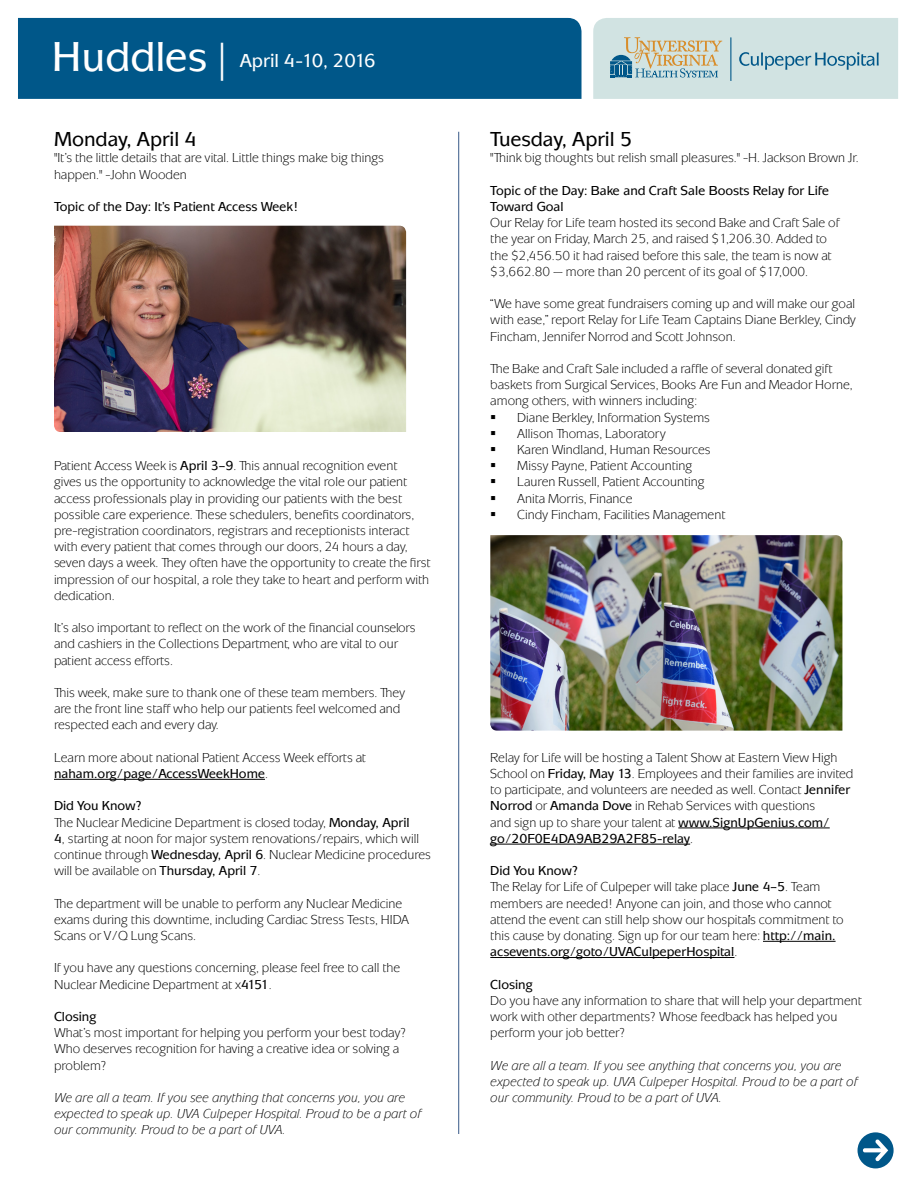
<style>
.page{position:relative;width:918px;height:1188px;background:#fff}
.page>*{position:absolute;margin:0;border:0;box-sizing:border-box;transform-origin:0 0}
.t1{font:500 43.5px "Mixage ITC Std";color:#fff}
.t2{font:500 21px "Mixage ITC Std";color:#000}
.t3{font:500 19.5px "Mixage ITC Std";color:#fff}
.t4{font:13.5px/16.2px "Mixage ITC Std";color:#000}
.t5{font:italic 13.5px/16.2px "Mixage ITC Std";color:#000}
.t6{font:500 13.5px/16.2px "Mixage ITC Std";color:#000}
.s1{font-weight:400}
.s2{font-weight:500}
</style>
<div class="page">
<hr style="left:54px;top:779px;width:211px;height:1px;background:#000">
<div style="left:18px;top:18px;width:564px;height:81px;background:#005789"></div>
<svg style="left:593px;top:18px;width:305px;height:81px;background:#c7d9d7"></svg>
<hr style="left:458px;top:132px;width:1px;height:1002px;background:#385888">
<hr style="left:678px;top:828px;width:152px;height:1px;background:#000">
<hr style="left:490px;top:844px;width:200px;height:1px;background:#000">
<hr style="left:763px;top:941px;width:73px;height:1px;background:#000">
<hr style="left:490px;top:957px;width:244px;height:1px;background:#000">
<img style="left:54px;top:226px;width:352px;height:206px">
<img style="left:490px;top:535px;width:352px;height:196px">
<h1 class="t1" style="left:52px;top:31px;width:176px">Huddles <span class="s1">|</span></h1>
<h3 class="t3" style="left:240px;top:49px;width:137px">April 4-10, 2016</h3>
<h2 class="t2" style="left:54px;top:127px;width:145px">Monday, April 4</h2>
<p class="t4" style="left:54px;top:150px;width:331px">"It’s the little details that are vital. Little things make big things happen." -John Wooden</p>
<p class="t6" style="left:54px;top:198px;width:246px">Topic of the Day: It’s Patient Access Week!</p>
<p class="t4" style="left:54px;top:458px;width:378px">Patient Access Week is <span class="s2">April 3–9</span>. This annual recognition event<br>gives us the opportunity to acknowledge the vital role our patient access professionals play in providing our patients with the best possible care experience. These schedulers, benefits coordinators, pre-registration coordinators, registrars and receptionists interact with every patient that comes through our doors, 24 hours a day, seven days a week. They often have the opportunity to create the first impression of our hospital, a role they take to heart and perform with dedication.</p>
<p class="t4" style="left:54px;top:620px;width:363px">It’s also important to reflect on the work of the financial counselors and cashiers in the Collections Department, who are vital to our patient access efforts.</p>
<p class="t4" style="left:54px;top:684px;width:353px">This week, make sure to thank one of these team members. They are the front line staff who help our patients feel welcomed and respected each and every day.</p>
<p class="t4" style="left:54px;top:749px;width:314px">Learn more about national Patient Access Week efforts at <span class="s2">naham.org/page/AccessWeekHome</span>.</p>
<p class="t4" style="left:54px;top:798px;width:379px"><span class="s2">Did You Know?<br></span>The Nuclear Medicine Department is closed today, <span class="s2">Monday, April<br>4</span>, starting at noon for major system renovations/repairs, which will continue through <span class="s2">Wednesday, April 6</span>. Nuclear Medicine procedures will be available on <span class="s2">Thursday, April 7</span>.</p>
<p class="t4" style="left:54px;top:895px;width:357px">The department will be unable to perform any Nuclear Medicine exams during this downtime, including Cardiac Stress Tests, HIDA<br>Scans or V/Q Lung Scans.</p>
<p class="t4" style="left:54px;top:960px;width:348px">If you have any questions concerning, please feel free to call the<br>Nuclear Medicine Department at x<span class="s2">4151</span>.</p>
<p class="t6" style="left:54px;top:1008px;width:44px">Closing</p>
<p class="t4" style="left:54px;top:1025px;width:354px">What’s most important for helping you perform your best today?<br>Who deserves recognition for having a creative idea or solving a problem?</p>
<p class="t5" style="left:54px;top:1089px;width:369px">We are all a team. If you see anything that concerns you, you are expected to speak up. UVA Culpeper Hospital. Proud to be a part of our community. Proud to be a part of UVA.</p>
<h2 class="t2" style="left:490px;top:127px;width:144px">Tuesday, April 5</h2>
<p class="t4" style="left:490px;top:150px;width:370px">"Think big thoughts but relish small pleasures." -H. Jackson Brown Jr.</p>
<p class="t6" style="left:490px;top:182px;width:340px">Topic of the Day: Bake and Craft Sale Boosts Relay for Life<br>Toward Goal</p>
<p class="t4" style="left:490px;top:215px;width:351px">Our Relay for Life team hosted its second Bake and Craft Sale of the year on Friday, March 25, and raised $1,206.30. Added to the $2,456.50 it had raised before this sale, the team is now at $3,662.80 — more than 20 percent of its goal of $17,000.</p>
<p class="t4" style="left:490px;top:296px;width:367px;text-align:justify">“We have some great fundraisers coming up and will make our goal with ease,” report Relay for Life Team Captains Diane Berkley, Cindy Fincham, Jennifer Norrod and Scott Johnson.</p>
<p class="t4" style="left:490px;top:360px;width:364px">The Bake and Craft Sale included a raffle of several donated gift baskets from Surgical Services, Books Are Fun and Meador Horne, among others, with winners including:</p>
<p class="t4" style="left:490px;top:409px;width:221px">▪ Diane Berkley, Information Systems</p>
<p class="t4" style="left:490px;top:425px;width:177px">▪ Allison Thomas, Laboratory</p>
<p class="t4" style="left:490px;top:441px;width:222px">▪ Karen Windland, Human Resources</p>
<p class="t4" style="left:490px;top:458px;width:204px">▪ Missy Payne, Patient Accounting</p>
<p class="t4" style="left:490px;top:474px;width:216px">▪ Lauren Russell, Patient Accounting</p>
<p class="t4" style="left:490px;top:490px;width:144px">▪ Anita Morris, Finance</p>
<p class="t4" style="left:490px;top:506px;width:237px">▪ Cindy Fincham, Facilities Management</p>
<p class="t4" style="left:490px;top:749px;width:365px">Relay for Life will be hosting a Talent Show at Eastern View High School on <span class="s2">Friday, May 13</span>. Employees and their families are invited to participate, and volunteers are needed as well. Contact <span class="s2">Jennifer Norrod</span> or <span class="s2">Amanda Dove</span> in Rehab Services with questions<br>and sign up to share your talent at <span class="s2">www.SignUpGenius.com/ go/20F0E4DA9AB29A2F85-relay</span>.</p>
<p class="t4" style="left:490px;top:863px;width:355px"><span class="s2">Did You Know?<br></span>The Relay for Life of Culpeper will take place <span class="s2">June 4–5</span>. Team members are needed! Anyone can join, and those who cannot attend the event can still help show our hospital’s commitment to this cause by donating. Sign up for our team here: <span class="s2">http://main. acsevents.org/goto/UVACulpeperHospital</span>.</p>
<p class="t6" style="left:490px;top:976px;width:44px">Closing</p>
<p class="t4" style="left:490px;top:992px;width:373px">Do you have any information to share that will help your department work with other departments? Whose feedback has helped you perform your job better?</p>
<p class="t5" style="left:490px;top:1057px;width:369px">We are all a team. If you see anything that concerns you, you are expected to speak up. UVA Culpeper Hospital. Proud to be a part of our community. Proud to be a part of UVA.</p>
</div>
